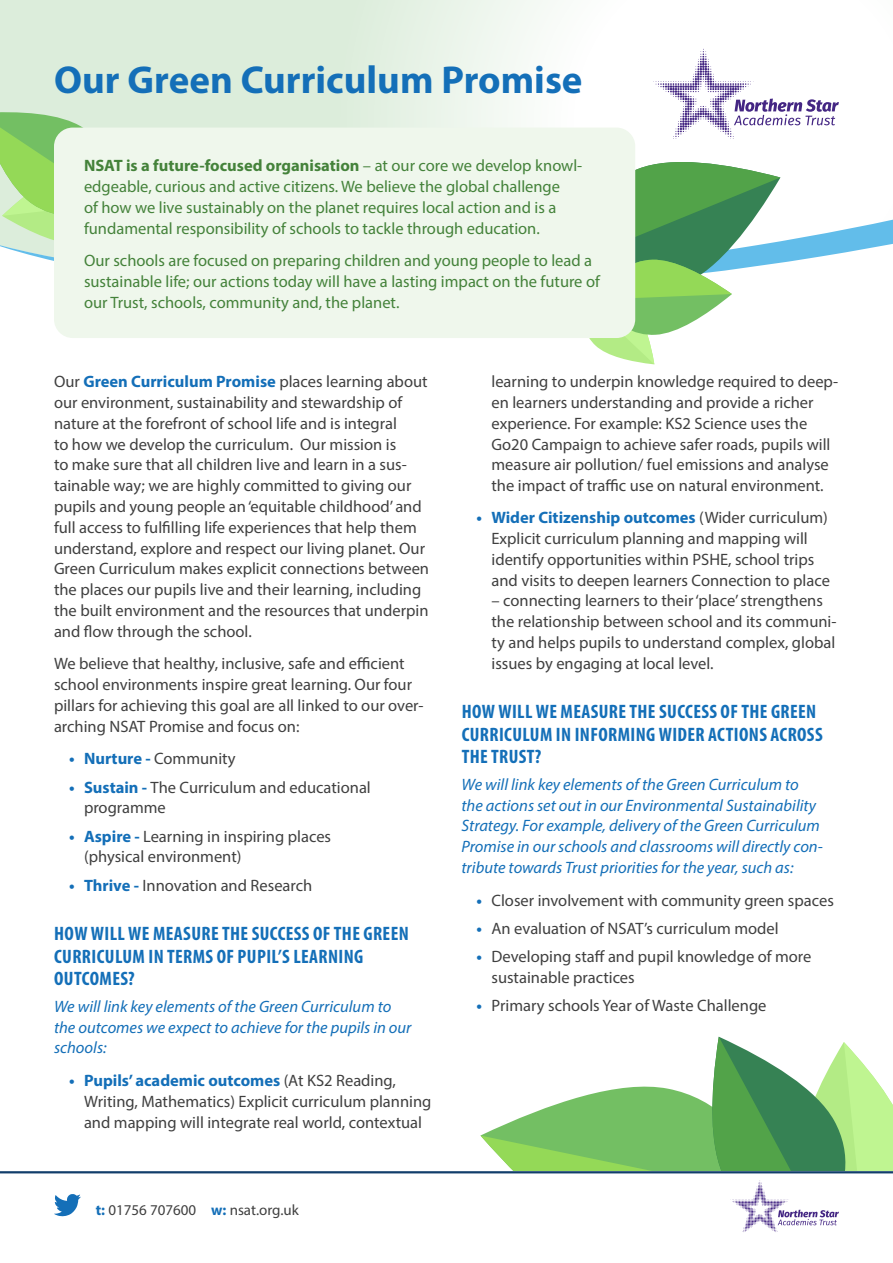
<style>
.page{position:relative;width:893px;height:1263px;background:#fff}
.page>*{position:absolute;margin:0;border:0;box-sizing:border-box;transform-origin:0 0}
.t1{font:700 39px "Myriad Pro";color:#146fb8}
.Sub_Heading{font:700 condensed 19.5px/22.5px "Myriad Pro";letter-spacing:.02em;color:#146fb8}
.Body{font:16.5px/20.7px "Myriad Pro";color:#404040}
.Body-2{font:16.5px/20.7px "Myriad Pro";color:#44823a}
.Body-3{font:italic 16.5px/20.7px "Myriad Pro";color:#146fb8}
.t2{font:700 16.5px "Myriad Pro";color:#146fb8}
.Contact{font:15px "Myriad Pro";color:#404040}
.s1{font-weight:700}
.s2{font-weight:700;color:#146fb8}
.s3{font-weight:400;color:#404040}
</style>
<div class="page">
<svg style="left:0;top:0;width:893px;height:263px"></svg>
<svg style="left:589px;top:156px;width:191px;height:208px"></svg>
<svg style="left:0;top:111px;width:129px;height:135px;background:#a8dc8a"></svg>
<div style="left:54px;top:128px;width:581px;height:210px;background:#eff7ec;border-radius:19px"></div>
<svg style="left:480px;top:1037px;width:413px;height:195px"></svg>
<hr style="left:0;top:1171px;width:893px;height:2px;background:#123e6b">
<svg style="left:54px;top:1194px;width:27px;height:23px"></svg>
<svg style="left:653px;top:49px;width:186px;height:88px"></svg>
<p class="t1" style="left:54px;top:54px;width:530px">Our Green Curriculum Promise</p>
<p class="Body-2" style="left:84px;top:155px;width:500px"><span class="s1">NSAT is a future-focused organisation</span> – at our core we develop knowl&shy;edgeable, curious and active citizens. We believe the global challenge<br>of how we live sustainably on the planet requires local action and is a fundamental responsibility of schools to tackle through education.</p>
<p class="Body-2" style="left:84px;top:250px;width:517px">Our schools are focused on preparing children and young people to lead a sustainable life; our actions today will have a lasting impact on the future of our Trust, schools, community and, the planet.</p>
<p class="Body" style="left:54px;top:371px;width:377px">Our <span class="s2">Green Curriculum Promise</span> places learning about our environment, sustainability and stewardship of nature at the forefront of school life and is integral<br>to how we develop the curriculum. Our mission is<br>to make sure that all children live and learn in a sus&shy;tainable way; we are highly committed to giving our pupils and young people an ‘equitable childhood’ and full access to fulfilling life experiences that help them understand, explore and respect our living planet. Our Green Curriculum makes explicit connections between the places our pupils live and their learning, including the built environment and the resources that underpin and flow through the school.</p>
<p class="Body" style="left:54px;top:653px;width:371px">We believe that healthy, inclusive, safe and efficient school environments inspire great learning. Our four pillars for achieving this goal are all linked to our over&shy;arching NSAT Promise and focus on:</p>
<p class="t2" style="left:69px;top:748px;width:168px">• Nurture - <span class="s3">Community</span></p>
<p class="Body" style="left:84px;top:776px;width:288px;text-indent:-15px"><span class="s2">• Sustain -</span> The Curriculum and educational programme</p>
<p class="Body" style="left:84px;top:825px;width:249px;text-indent:-15px"><span class="s2">• Aspire -</span> Learning in inspiring places (physical environment)</p>
<p class="Body" style="left:69px;top:874px;width:245px"><span class="s2">• Thrive -</span> Innovation and Research</p>
<p class="Sub_Heading" style="left:54px;top:922px;width:356px">HOW WILL WE MEASURE THE SUCCESS OF THE GREEN<br>CURRICULUM IN TERMS OF PUPIL’S LEARNING<br>OUTCOMES?</p>
<p class="Body-3" style="left:54px;top:996px;width:359px">We will link key elements of the Green Curriculum to the outcomes we expect to achieve for the pupils in our schools:</p>
<p class="Body" style="left:84px;top:1070px;width:349px;text-indent:-15px"><span class="s2">• Pupils’ academic outcomes</span> (At KS2 Reading,<br>Writing, Mathematics) Explicit curriculum planning and mapping will integrate real world, contextual</p>
<p class="Contact" style="left:96px;top:1200px;width:204px"><span class="s2">t:</span> 01756 707600 <span class="s2">w:</span> nsat.org.uk</p>
<p class="Body" style="left:491px;top:371px;width:348px">learning to underpin knowledge required to deep&shy;en learners understanding and provide a richer experience. For example: KS2 Science uses the Go20 Campaign to achieve safer roads, pupils will measure air pollution/ fuel emissions and analyse the impact of traffic use on natural environment.</p>
<p class="Body" style="left:491px;top:507px;width:340px;text-indent:-15px"><span class="s2">• Wider Citizenship outcomes</span> (Wider curriculum)<br>Explicit curriculum planning and mapping will identify opportunities within PSHE, school trips and visits to deepen learners Connection to place</p>
<p class="Body" style="left:491px;top:590px;width:346px">– connecting learners to their ‘place’ strengthens the relationship between school and its communi&shy;ty and helps pupils to understand complex, global issues by engaging at local level.</p>
<p class="Sub_Heading" style="left:462px;top:700px;width:363px">HOW WILL WE MEASURE THE SUCCESS OF THE GREEN<br>CURRICULUM IN INFORMING WIDER ACTIONS ACROSS<br>THE TRUST?</p>
<p class="Body-3" style="left:461px;top:774px;width:363px">We will link key elements of the Green Curriculum to the actions set out in our Environmental Sustainability Strategy. For example, delivery of the Green Curriculum Promise in our schools and classrooms will directly con&shy;tribute towards Trust priorities for the year, such as:</p>
<p class="Body" style="left:476px;top:889px;width:359px"><span class="s2">•</span> Closer involvement with community green spaces</p>
<p class="Body" style="left:476px;top:918px;width:304px"><span class="s2">•</span> An evaluation of NSAT’s curriculum model</p>
<p class="Body" style="left:491px;top:946px;width:321px;text-indent:-15px"><span class="s2">•</span> Developing staff and pupil knowledge of more sustainable practices</p>
<p class="Body" style="left:476px;top:995px;width:291px"><span class="s2">•</span> Primary schools Year of Waste Challenge</p>
</div>
